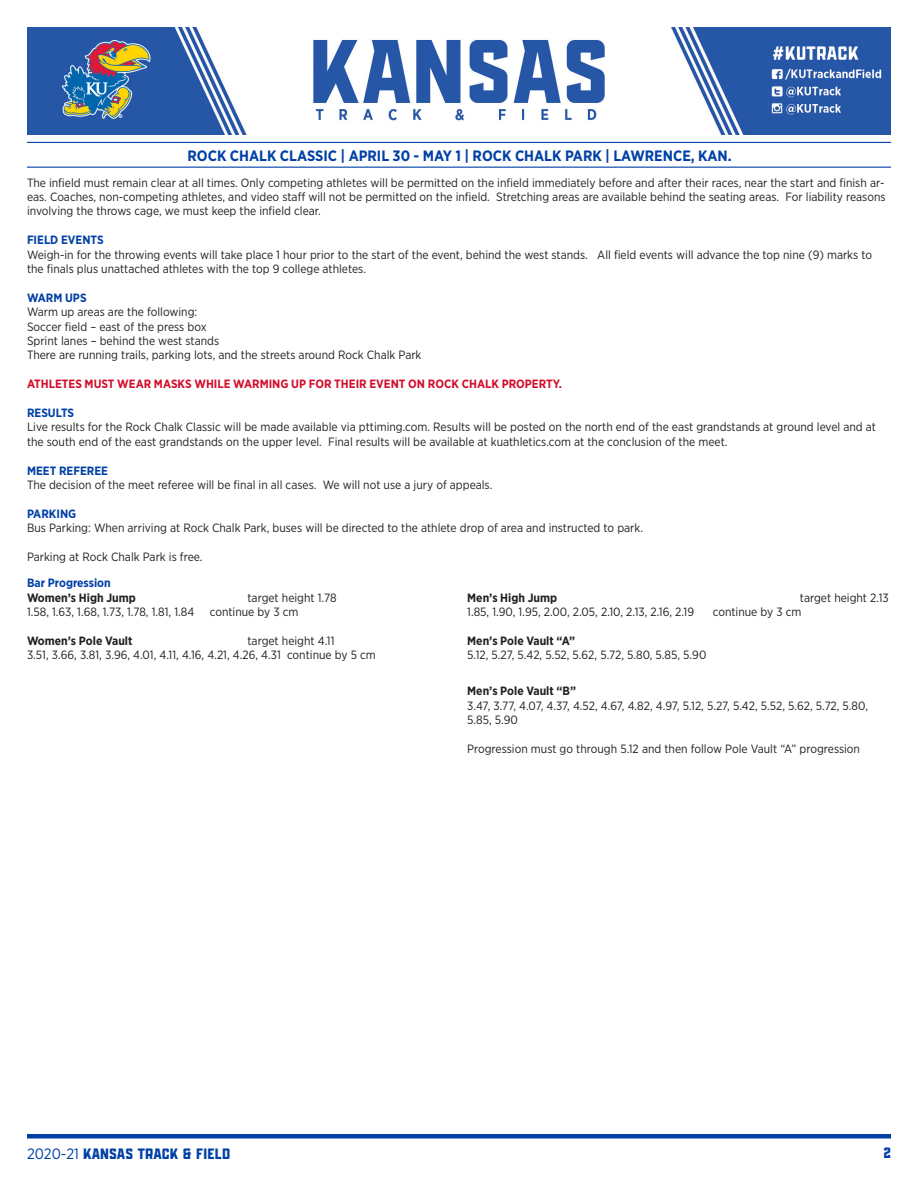
<style>
.page{position:relative;width:918px;height:1188px;background:#fff}
.page>*{position:absolute;margin:0;border:0;box-sizing:border-box;transform-origin:0 0}
.t1{font:700 15px "Gotham Narrow";color:#0040a6}
.t2{font:15px "Jawbreak Sans";color:#0040a6}
.t3{font:12px/14.4px "Gotham Narrow";color:#231f20}
.t4{font:700 12px "Gotham Narrow";color:#231f20}
.t5{font:700 12px "Gotham Narrow";color:#d30d2b}
.t6{font:700 12px "Gotham Narrow";color:#0040a6}
.s1{font-family:"Gotham Narrow"}
</style>
<div class="page">
<img style="left:27px;top:27px;width:864px;height:108px">
<hr style="left:27px;top:1134px;width:864px;height:4px;background:#0040a6">
<hr style="left:27px;top:167px;width:864px;height:1px;background:#0040a6">
<hr style="left:27px;top:142px;width:864px;height:1px;background:#0040a6">
<p class="t1" style="left:188px;top:146px;width:546px">ROCK CHALK CLASSIC | APRIL 30 - MAY 1 | ROCK CHALK PARK | LAWRENCE, KAN.</p>
<p class="t3" style="left:27px;top:175px;width:860px;text-align:justify">The infield must remain clear at all times. Only competing athletes will be permitted on the infield immediately before and after their races, near the start and finish ar&shy;eas. Coaches, non-competing athletes, and video staff will not be permitted on the infield. Stretching areas are available behind the seating areas. For liability reasons involving the throws cage, we must keep the infield clear.</p>
<p class="t6" style="left:27px;top:232px;width:78px">FIELD EVENTS</p>
<p class="t3" style="left:27px;top:247px;width:847px">Weigh-in for the throwing events will take place 1 hour prior to the start of the event, behind the west stands. All field events will advance the top nine (9) marks to the finals plus unattached athletes with the top 9 college athletes.</p>
<p class="t6" style="left:27px;top:290px;width:61px">WARM UPS</p>
<p class="t3" style="left:27px;top:305px;width:172px">Warm up areas are the following:</p>
<p class="t3" style="left:27px;top:319px;width:181px">Soccer field – east of the press box</p>
<p class="t3" style="left:27px;top:333px;width:194px">Sprint lanes – behind the west stands</p>
<p class="t3" style="left:27px;top:348px;width:396px">There are running trails, parking lots, and the streets around Rock Chalk Park</p>
<p class="t5" style="left:27px;top:376px;width:537px">ATHLETES MUST WEAR MASKS WHILE WARMING UP FOR THEIR EVENT ON ROCK CHALK PROPERTY.</p>
<p class="t6" style="left:27px;top:405px;width:49px">RESULTS</p>
<p class="t3" style="left:27px;top:420px;width:850px">Live results for the Rock Chalk Classic will be made available via pttiming.com. Results will be posted on the north end of the east grandstands at ground level and at the south end of the east grandstands on the upper level. Final results will be available at kuathletics.com at the conclusion of the meet.</p>
<p class="t6" style="left:27px;top:463px;width:83px">MEET REFEREE</p>
<p class="t3" style="left:27px;top:477px;width:467px">The decision of the meet referee will be final in all cases. We will not use a jury of appeals.</p>
<p class="t6" style="left:27px;top:506px;width:51px">PARKING</p>
<p class="t3" style="left:27px;top:521px;width:618px">Bus Parking: When arriving at Rock Chalk Park, buses will be directed to the athlete drop of area and instructed to park.</p>
<p class="t3" style="left:27px;top:549px;width:177px">Parking at Rock Chalk Park is free.</p>
<p class="t6" style="left:27px;top:575px;width:85px">Bar Progression</p>
<p class="t4" style="left:27px;top:590px;width:110px">Women’s High Jump</p>
<p class="t3" style="left:247px;top:590px;width:91px">target height 1.78</p>
<p class="t3" style="left:27px;top:605px;width:169px">1.58, 1.63, 1.68, 1.73, 1.78, 1.81, 1.84</p>
<p class="t3" style="left:210px;top:605px;width:90px">continue by 3 cm</p>
<p class="t4" style="left:27px;top:633px;width:107px">Women’s Pole Vault</p>
<p class="t3" style="left:247px;top:633px;width:88px">target height 4.11</p>
<p class="t3" style="left:27px;top:648px;width:350px">3.51, 3.66, 3.81, 3.96, 4.01, 4.11, 4.16, 4.21, 4.26, 4.31 continue by 5 cm</p>
<p class="t4" style="left:467px;top:590px;width:91px">Men’s High Jump</p>
<p class="t3" style="left:800px;top:590px;width:90px">target height 2.13</p>
<p class="t3" style="left:467px;top:605px;width:228px">1.85, 1.90, 1.95, 2.00, 2.05, 2.10, 2.13, 2.16, 2.19</p>
<p class="t3" style="left:713px;top:605px;width:90px">continue by 3 cm</p>
<p class="t4" style="left:467px;top:633px;width:109px">Men’s Pole Vault “A”</p>
<p class="t3" style="left:467px;top:648px;width:241px">5.12, 5.27, 5.42, 5.52, 5.62, 5.72, 5.80, 5.85, 5.90</p>
<p class="t4" style="left:467px;top:683px;width:110px">Men’s Pole Vault “B”</p>
<p class="t3" style="left:467px;top:698px;width:402px">3.47, 3.77, 4.07, 4.37, 4.52, 4.67, 4.82, 4.97, 5.12, 5.27, 5.42, 5.52, 5.62, 5.72, 5.80,<br>5.85, 5.90</p>
<p class="t3" style="left:467px;top:741px;width:394px">Progression must go through 5.12 and then follow Pole Vault “A” progression</p>
<p class="t2" style="left:27px;top:1145px;width:205px"><span class="s1">2020-21</span> KANSAS TRACK &amp; FIELD</p>
<p class="t2" style="left:883px;top:1144px;width:9px">2</p>
</div>
